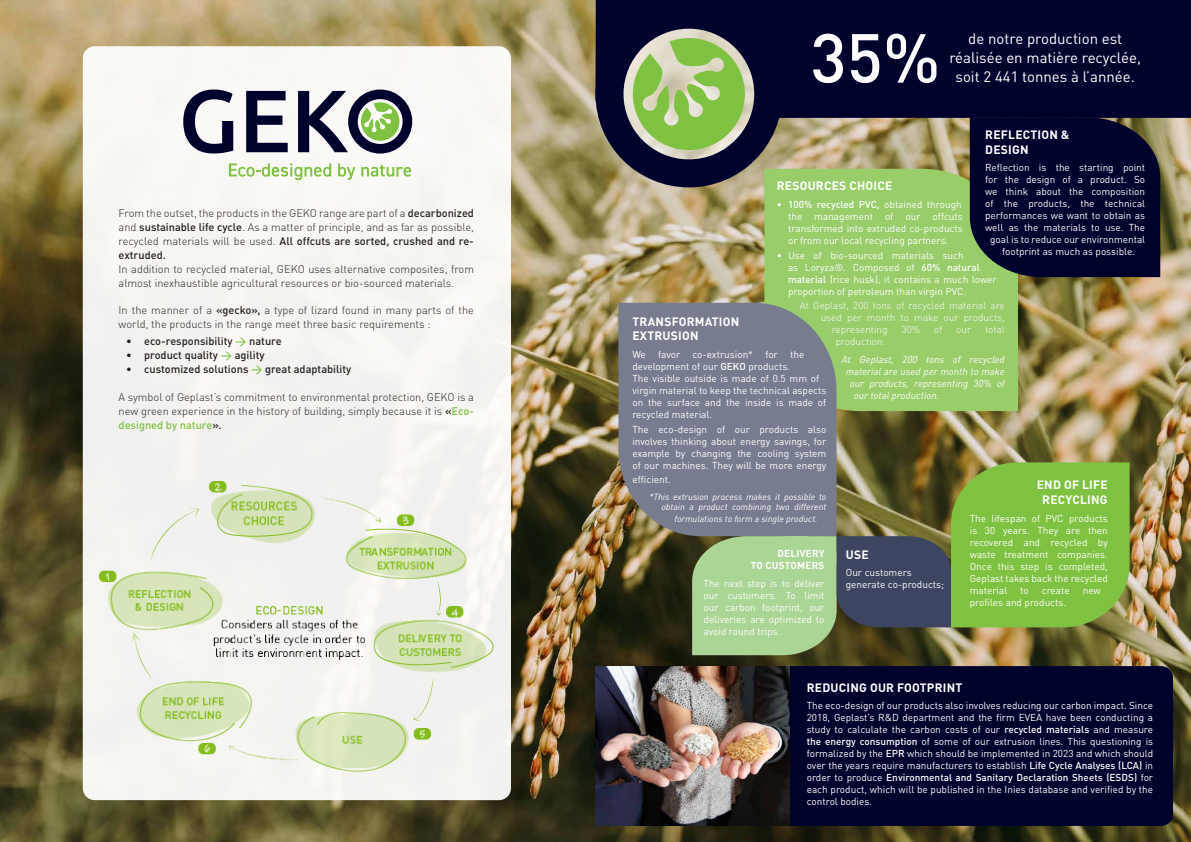
<style>
.page{position:relative;width:1191px;height:842px;background:#fff}
.page>*{position:absolute;margin:0;border:0;box-sizing:border-box;transform-origin:0 0}
.t1{font:500 68.2px "DIN Pro";color:#fff}
.t2{font:15px/19.1px "DIN Pro";color:#fff;text-align:center}
.t3{font:700 12px "DIN Pro";letter-spacing:.02em;color:#fff}
.t4{font:300 11px/14px "DIN Pro";color:#231f20;text-align:justify}
.t5{font:500 11px "DIN Pro";color:#231f20}
.t6{font:10px/12px "DIN Pro";color:#fff;text-align:justify}
.t7{font:300 10px "DIN Pro";color:#fff}
.t8{font:italic 10px "DIN Pro";color:#fff}
.t9{font:700 10px "DIN Pro";letter-spacing:.02em;color:#fff}
.t10{font:italic 9px/10.8px "DIN Pro";color:#fff;text-align:right}
.s1{font-weight:500}
.s2{color:#7fc241}
.s3{font-weight:500;color:#7fc241}
.s4{font-weight:300}
</style>
<div class="page">
<img style="left:0;top:0;width:1191px;height:842px">
<div style="left:83px;top:46px;width:428px;height:754px;background:#f6f5f1;border-radius:12px"></div>
<img style="left:99px;top:481px;width:397px;height:291px">
<svg style="left:229px;top:163px;width:102px;height:17px"></svg>
<svg style="left:338px;top:163px;width:17px;height:17px"></svg>
<svg style="left:361px;top:165px;width:50px;height:12px"></svg>
<svg style="left:183px;top:90px;width:229px;height:64px"></svg>
<div style="left:782px;top:0;width:409px;height:118px;background:#00022c"></div>
<div style="left:764px;top:169px;width:254px;height:242px;background:#98cd6a"></div>
<svg style="left:618px;top:303px;width:218px;height:233px;fill:#777c8e"></svg>
<div style="left:969px;top:118px;width:191px;height:159px;background:#00022c"></div>
<svg style="left:595px;top:0;width:187px;height:187px"></svg>
<div style="left:789px;top:666px;width:384px;height:160px;background:#00022c"></div>
<img style="left:595px;top:666px;width:194px;height:160px">
<svg style="left:692px;top:462px;width:437px;height:193px"></svg>
<p class="t4" style="left:119px;top:205px;width:357px">From the outset, the products in the GEKO range are part of a <span class="s1">decarbonized </span>and <span class="s1">sustainable life cycle</span>. As a matter of principle, and as far as possible, recycled materials will be used. <span class="s1">All offcuts are sorted, crushed and re&shy;extruded.</span></p>
<p class="t4" style="left:119px;top:261px;width:357px">In addition to recycled material, GEKO uses alternative composites, from almost inexhaustible agricultural resources or bio-sourced materials.</p>
<p class="t4" style="left:119px;top:302px;width:357px">In the manner of a <span class="s1">«gecko»,</span> a type of lizard found in many parts of the world, the products in the range meet three basic requirements :</p>
<p class="t5" style="left:126px;top:332px;width:157px">• eco-responsibility <span class="s2">→</span> nature</p>
<p class="t5" style="left:126px;top:346px;width:140px">• product quality <span class="s2">→</span> agility</p>
<p class="t5" style="left:126px;top:360px;width:227px">• customized solutions <span class="s2">→</span> great adaptability</p>
<p class="t4" style="left:119px;top:389px;width:357px">A symbol of Geplast’s commitment to environmental protection, GEKO is a new green experience in the history of building, simply because it is <span class="s1">«</span><span class="s3">Eco&shy;designed by nature</span><span class="s1">».</span></p>
<p class="t1" style="left:810px;top:3px;width:132px">35%</p>
<p class="t2" style="left:949px;top:28px;width:193px">de notre production est réalisée en matière recyclée, soit 2 441 tonnes à l’année.</p>
<p class="t3" style="left:985px;top:125px;width:86px">REFLECTION &amp;</p>
<p class="t3" style="left:985px;top:139px;width:45px">DESIGN</p>
<p class="t6" style="left:985px;top:161px;width:161px">Reflection is the starting point</p>
<p class="t6" style="left:985px;top:173px;width:161px">for the design of a product. So</p>
<p class="t6" style="left:985px;top:185px;width:162px">we think about the composition</p>
<p class="t6" style="left:985px;top:197px;width:162px">of the products, the technical</p>
<p class="t6" style="left:985px;top:209px;width:161px">performances we want to obtain as</p>
<p class="t6" style="left:985px;top:221px;width:161px">well as the materials to use. The</p>
<p class="t6" style="left:990px;top:233px;width:157px">goal is to reduce our environmental</p>
<p class="t6" style="left:1002px;top:245px;width:134px">footprint as much as possible.</p>
<p class="t3" style="left:777px;top:176px;width:117px">RESOURCES CHOICE</p>
<p class="t6" style="left:788px;top:197px;width:176px;text-indent:-11px"><span class="s1">• 100% recycled PVC,</span> obtained through the management of our offcuts transformed into extruded co-products or from our local recycling partners.</p>
<p class="t6" style="left:788px;top:248px;width:210px;text-align:left;text-indent:-11px">• Use of bio-sourced materials such<br>as Loryza®. Composed of <span class="s1">60% natural material</span> (rice husk), it contains a much lower proportion of petroleum than virgin PVC.</p>
<p class="t7" style="left:799px;top:298px;width:206px">At Geplast, 200 tons of recycled material are</p>
<p class="t7" style="left:820px;top:310px;width:185px">used per month to make our products,</p>
<p class="t7" style="left:831px;top:322px;width:57px">representing</p>
<p class="t7" style="left:901px;top:322px;width:20px">30%</p>
<p class="t7" style="left:934px;top:322px;width:10px">of</p>
<p class="t7" style="left:956px;top:322px;width:16px">our</p>
<p class="t7" style="left:985px;top:322px;width:21px">total</p>
<p class="t7" style="left:835px;top:334px;width:51px">production.</p>
<p class="t8" style="left:841px;top:352px;width:164px">At Geplast, 200 tons of recycled</p>
<p class="t8" style="left:845px;top:364px;width:161px">material are used per month to make</p>
<p class="t8" style="left:849px;top:376px;width:157px">our products, representing 30% of</p>
<p class="t8" style="left:853px;top:388px;width:87px">our total production.</p>
<p class="t3" style="left:632px;top:311px;width:108px">TRANSFORMATION</p>
<p class="t3" style="left:632px;top:326px;width:68px">EXTRUSION</p>
<p class="t6" style="left:632px;top:347px;width:174px">We favor co-extrusion* for the development of our <span class="s1">GEKO</span> products.</p>
<p class="t6" style="left:632px;top:371px;width:196px;text-align:left">The visible outside is made of 0.5 mm of virgin material to keep the technical aspects on the surface and the inside is made of recycled material.</p>
<p class="t6" style="left:632px;top:422px;width:196px">The eco-design of our products also involves thinking about energy savings, for example by changing the cooling system of our machines. They will be more energy</p>
<p class="t6" style="left:632px;top:472px;width:40px">efficient.</p>
<p class="t10" style="left:649px;top:490px;width:178px">*This extrusion process makes it possible to obtain a product combining two different</p>
<p class="t10" style="left:674px;top:513px;width:145px">formulations to form a single product.</p>
<p class="t3" style="left:1036px;top:475px;width:72px">END OF LIFE</p>
<p class="t3" style="left:1042px;top:490px;width:67px">RECYCLING</p>
<p class="t6" style="left:969px;top:511px;width:140px">The lifespan of PVC products is 30 years. They are then recovered and recycled by waste treatment companies.<br>Once this step is completed, Geplast takes back the recycled material</p>
<p class="t3" style="left:846px;top:544px;width:24px">USE</p>
<p class="t6" style="left:846px;top:566px;width:100px">Our customers generate co-products;</p>
<p class="t9" style="left:777px;top:545px;width:48px">DELIVERY</p>
<p class="t9" style="left:751px;top:557px;width:75px">TO CUSTOMERS</p>
<p class="t6" style="left:703px;top:576px;width:122px">The next step is to deliver our customers. To limit our carbon footprint, our deliveries are optimized to avoid round trips<span class="s4">.</span></p>
<p class="t6" style="left:1020px;top:583px;width:10px">to</p>
<p class="t6" style="left:1041px;top:583px;width:29px">create</p>
<p class="t6" style="left:1082px;top:583px;width:20px">new</p>
<p class="t6" style="left:969px;top:595px;width:98px">profiles and products.</p>
<p class="t3" style="left:807px;top:677px;width:157px">REDUCING OUR FOOTPRINT</p>
<p class="t6" style="left:806px;top:699px;width:348px">The eco-design of our products also involves reducing our carbon impact. Since 2018, Geplast’s R&amp;D department and the firm EVEA have been conducting a study to calculate the carbon costs of our <span class="s1">recycled materials</span> and measure <span class="s1">the energy consumption</span> of some of our extrusion lines. This questioning is formalized by the <span class="s1">EPR</span> which should be implemented in 2023 and which should over the years require manufacturers to establish <span class="s1">Life Cycle Analyses (LCA)</span> in order to produce <span class="s1">Environmental and Sanitary Declaration Sheets (ESDS)</span> for each product, which will be published in the Inies database and verified by the control bodies.</p>
</div>
